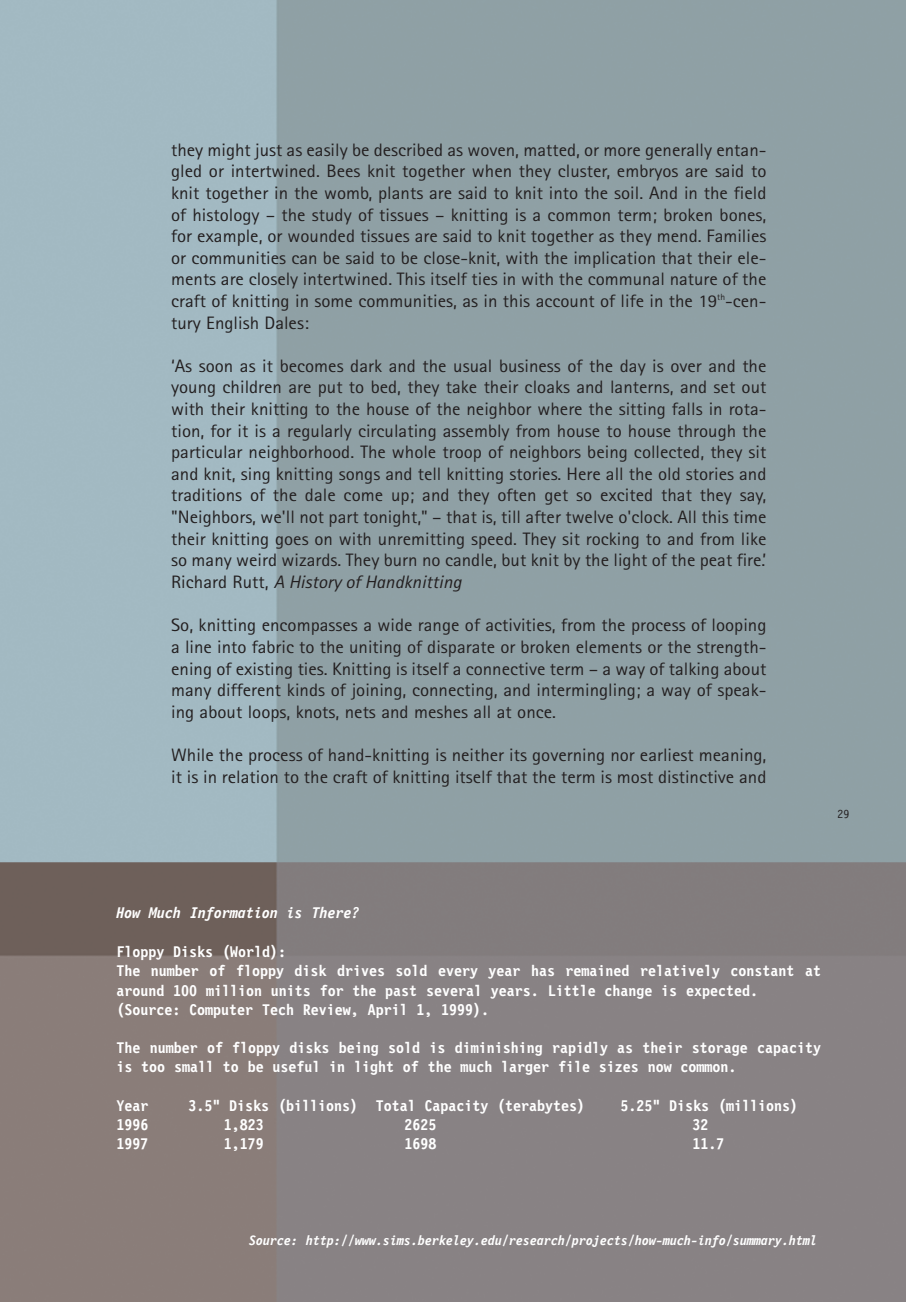
<style>
.page{position:relative;width:906px;height:1302px;background:#fff}
.page>*{position:absolute;margin:0;border:0;box-sizing:border-box;transform-origin:0 0}
.t1{font:18px/21.6px "Agfa Rotis Sans Serif";color:#231f20;text-align:justify;scale:1.05 1}
.t2{font:700 16px/19.2px "Letter Gothic 12 Pitch BT";color:#fff}
.t3{font:italic 700 16px "Letter Gothic 12 Pitch BT";color:#fff}
.t4{font:italic 700 14px "Letter Gothic 12 Pitch BT";color:#fff}
.t5{font:12px "Letter Gothic 12 Pitch BT";color:#231f20}
.s1{font-style:italic}
</style>
<div class="page">
<img style="left:0;top:0;width:906px;height:1302px">
<p class="t1" style="left:171px;top:141px;width:568px">they might just as easily be described as woven, matted, or more generally entan&shy;gled or intertwined. Bees knit together when they cluster, embryos are said to knit together in the womb, plants are said to knit into the soil. And in the field of histology – the study of tissues – knitting is a common term; broken bones, for example, or wounded tissues are said to knit together as they mend. Families or communities can be said to be close-knit, with the implication that their ele&shy;ments are closely intertwined. This itself ties in with the communal nature of the craft of knitting in some communities, as in this account of life in the 19<sup>th</sup>-cen&shy;tury English Dales:</p>
<p class="t1" style="left:171px;top:357px;width:568px">‘As soon as it becomes dark and the usual business of the day is over and the young children are put to bed, they take their cloaks and lanterns, and set out with their knitting to the house of the neighbor where the sitting falls in rota&shy;tion, for it is a regularly circulating assembly from house to house through the particular neighborhood. The whole troop of neighbors being collected, they sit and knit, sing knitting songs and tell knitting stories. Here all the old stories and traditions of the dale come up; and they often get so excited that they say, "Neighbors, we'll not part tonight," – that is, till after twelve o'clock. All this time their knitting goes on with unremitting speed. They sit rocking to and from like so many weird wizards. They burn no candle, but knit by the light of the peat fire.’ Richard Rutt, <span class="s1">A History of Handknitting</span></p>
<p class="t1" style="left:171px;top:616px;width:568px">So, knitting encompasses a wide range of activities, from the process of looping a line into fabric to the uniting of disparate or broken elements or the strength&shy;ening of existing ties. Knitting is itself a connective term – a way of talking about many different kinds of joining, connecting, and intermingling; a way of speak&shy;ing about loops, knots, nets and meshes all at once.</p>
<p class="t1" style="left:171px;top:746px;width:568px">While the process of hand-knitting is neither its governing nor earliest meaning, it is in relation to the craft of knitting itself that the term is most distinctive and</p>
<p class="t5" style="left:837px;top:810px;width:13px">29</p>
<p class="t3" style="left:116px;top:907px;width:245px">How Much Information is There?</p>
<p class="t2" style="left:116px;top:944px;width:706px">Floppy Disks (World):<br>The number of floppy disk drives sold every year has remained relatively constant at around 100 million units for the past several years. Little change is expected. (Source: Computer Tech Review, April 1, 1999).</p>
<p class="t2" style="left:116px;top:1040px;width:706px">The number of floppy disks being sold is diminishing rapidly as their storage capacity is too small to be useful in light of the much larger file sizes now common.</p>
<p class="t2" style="left:116px;top:1097px;width:33px">Year</p>
<p class="t2" style="left:188px;top:1097px;width:398px">3.5" Disks (billions) Total Capacity (terabytes)</p>
<p class="t2" style="left:620px;top:1097px;width:179px">5.25" Disks (millions)</p>
<p class="t2" style="left:116px;top:1116px;width:33px">1996</p>
<p class="t2" style="left:224px;top:1116px;width:41px">1,823</p>
<p class="t2" style="left:404px;top:1116px;width:33px">2625</p>
<p class="t2" style="left:692px;top:1116px;width:17px">32</p>
<p class="t2" style="left:116px;top:1136px;width:33px">1997</p>
<p class="t2" style="left:224px;top:1136px;width:41px">1,179</p>
<p class="t2" style="left:404px;top:1136px;width:33px">1698</p>
<p class="t2" style="left:692px;top:1136px;width:33px">11.7</p>
<p class="t4" style="left:249px;top:1235px;width:569px">Source: http://www.sims.berkeley.edu/research/projects/how-much-info/summary.html</p>
</div>
